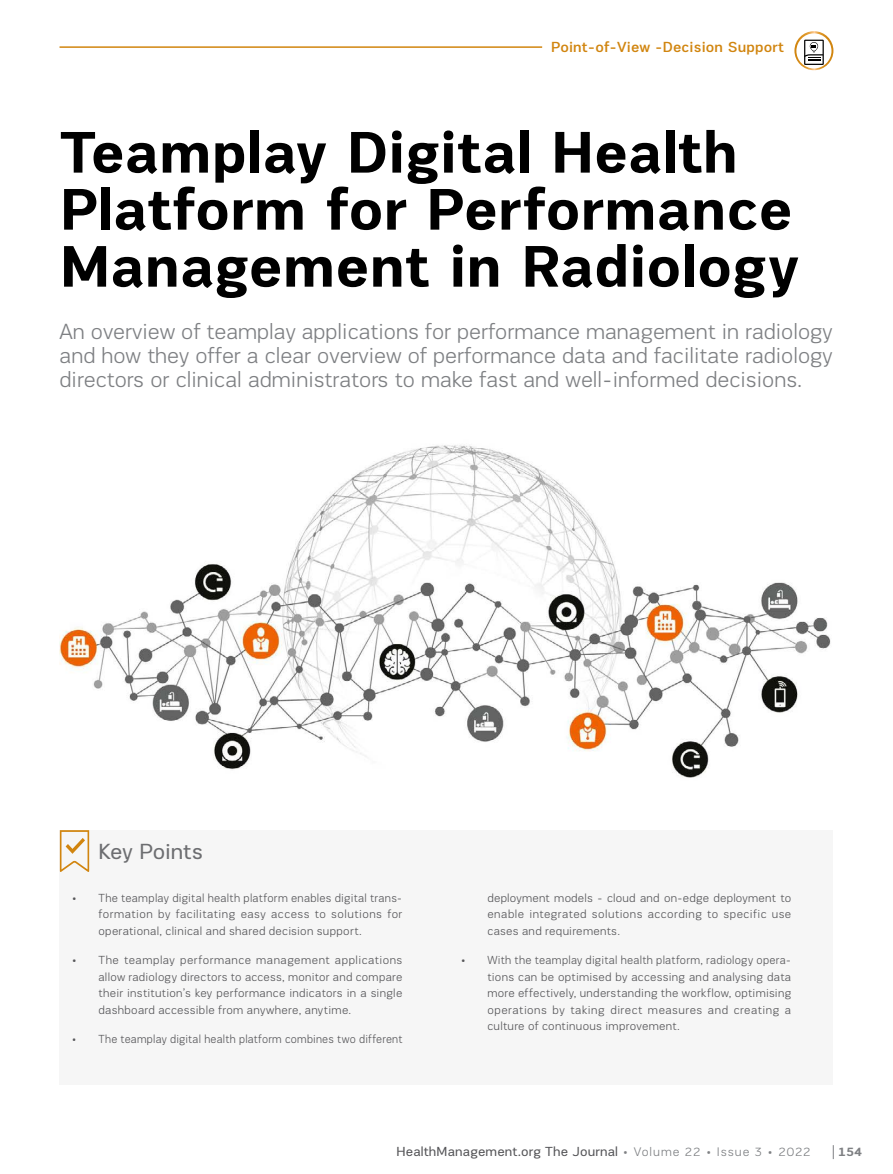
<style>
.page{position:relative;width:893px;height:1174px;background:#fff}
.page>*{position:absolute;margin:0;border:0;box-sizing:border-box;transform-origin:0 0}
.t1{font:700 60px/57px "PRC Fidelity";letter-spacing:.01em;color:#000}
.t2{font:300 22.5px/24px "PRC Fidelity";color:#7e8083;text-align:justify}
.t3{font:22.5px "PRC Fidelity";letter-spacing:-.005em;color:#6d6e71}
.t4{font:500 15px "PRC Fidelity";letter-spacing:.01em;color:#d1850f}
.t5{font:13.5px "PRC Fidelity";letter-spacing:.01em;color:#565659}
.t6{font:700 12.75px "PRC Fidelity";color:#7e8083}
.t7{font:300 12px/16.5px "PRC Fidelity";letter-spacing:.025em;color:#565659;text-align:justify}
.t8{font:300 12px "PRC Fidelity";letter-spacing:.025em;color:#565659;scale:.94 1}
.s1{font-weight:300;font-size:12.75px;color:#7e8083}
</style>
<div class="page">
<svg style="left:833px;top:1145px;width:1px;height:14px"></svg>
<svg style="left:794px;top:31px;width:39px;height:39px"></svg>
<div style="left:796px;top:33px;width:35px;height:35px;background:#fff;border-radius:50%"></div>
<svg style="left:804px;top:40px;width:20px;height:25px"></svg>
<hr style="left:60px;top:46px;width:482px;height:2px;background:#d1850f">
<div style="left:60px;top:829px;width:773px;height:255px;background:#f6f6f6"></div>
<svg style="left:60px;top:830px;width:29px;height:42px"></svg>
<img style="left:60px;top:445px;width:771px;height:333px">
<p class="t4" style="left:551px;top:39px;width:234px">Point-of-View -Decision Support</p>
<h1 class="t1" style="left:60px;top:123px;width:740px">Teamplay Digital Health<br>Platform for Performance<br>Management in Radiology</h1>
<p class="t2" style="left:60px;top:320px;width:775px">An overview of teamplay applications for performance management in radiology and how they offer a clear overview of performance data and facilitate radiology directors or clinical administrators to make fast and well-informed decisions.</p>
<h2 class="t3" style="left:98px;top:838px;width:106px">Key Points</h2>
<p class="t7" style="left:98px;top:889px;width:305px;text-indent:-27px">• The teamplay digital health platform enables digital trans&shy;formation by facilitating easy access to solutions for operational, clinical and shared decision support.</p>
<p class="t7" style="left:98px;top:952px;width:305px;text-indent:-27px">• The teamplay performance management applications allow radiology directors to access, monitor and compare their institution’s key performance indicators in a single dashboard accessible from anywhere, anytime.</p>
<p class="t8" style="left:71px;top:1032px;width:353px">• The teamplay digital health platform combines two different</p>
<p class="t7" style="left:487px;top:889px;width:305px">deployment models - cloud and on-edge deployment to enable integrated solutions according to specific use cases and requirements.</p>
<p class="t7" style="left:487px;top:952px;width:305px;text-indent:-27px">• With the teamplay digital health platform, radiology opera&shy;tions can be optimised by accessing and analysing data more effectively, understanding the workflow, optimising operations by taking direct measures and creating a culture of continuous improvement.</p>
<p class="t5" style="left:396px;top:1144px;width:416px">HealthManagement.org The Journal <span class="s1">• Volume 22 • Issue 3 • 2022</span></p>
<p class="t6" style="left:838px;top:1144px;width:25px">154</p>
</div>
